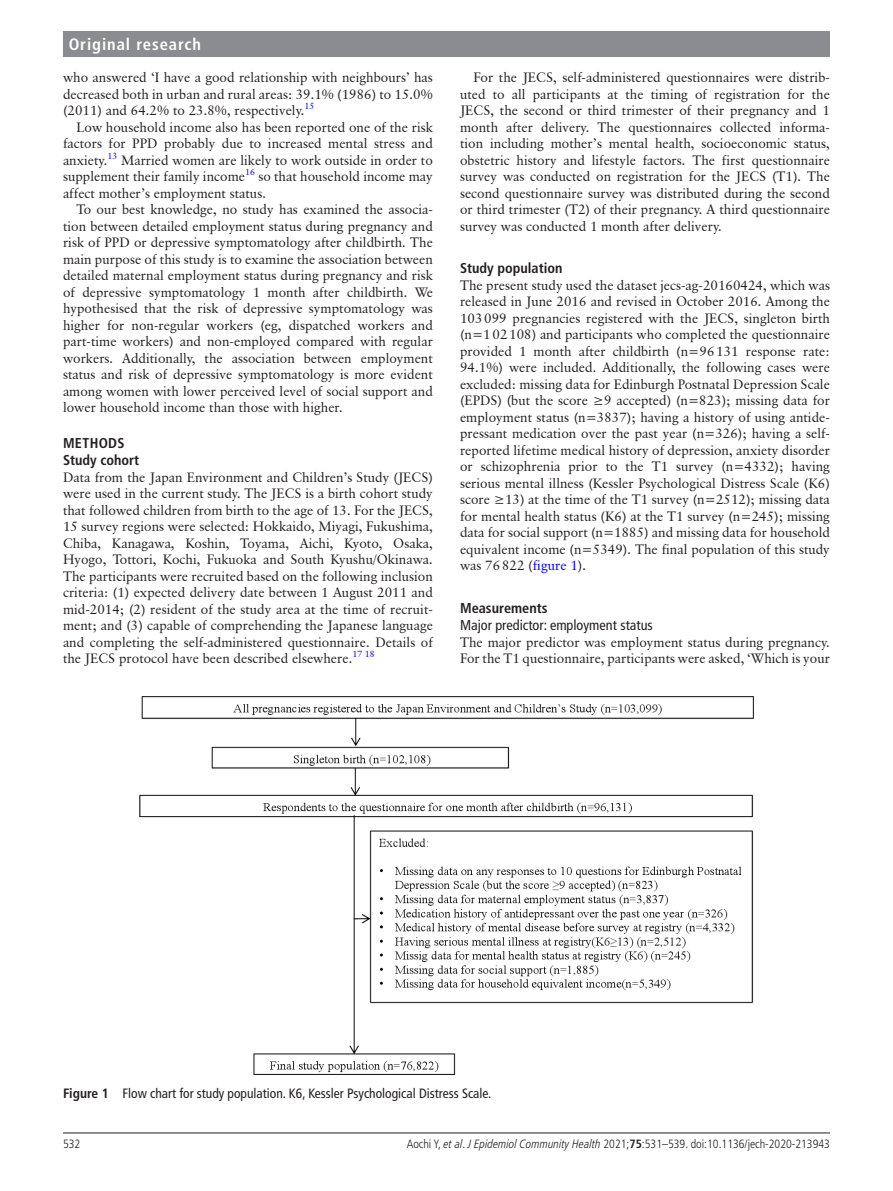
<style>
.page{position:relative;width:893px;height:1191px;background:#fff}
.page>*{position:absolute;margin:0;border:0;box-sizing:border-box;transform-origin:0 0}
.t1{font:700 condensed 16.5px "Frutiger LT Pro";letter-spacing:.055em;color:#fff}
.t2{font:700 condensed 14.25px/17.2px "Frutiger LT Pro";color:#231f20}
.t3{font:condensed 14.25px "Frutiger LT Pro";color:#231f20}
.t4{font:13.5px/16.5px "Classical Garamond BT";color:#231f20;text-align:justify}
.t5{font:condensed 13.5px "Frutiger LT Pro";color:#231f20}
.t6{font:300 condensed 12px "Frutiger LT Pro";color:#231f20}
.s1{color:#00f}
.s2{font-weight:700}
.s3{font-style:italic}
</style>
<div class="page">
<hr style="left:63px;top:1132px;width:767px;height:1px;background:#231f20">
<div style="left:63px;top:31px;width:767px;height:25px;background:#8a8c8f"></div>
<img style="left:140px;top:696px;width:613px;height:378px">
<p class="t1" style="left:69px;top:34px;width:134px">Original research</p>
<p class="t4" style="left:63px;top:69px;width:371px">who answered ‘I have a good relationship with neighbours’ has decreased both in urban and rural areas: 39.1% (1986) to 15.0% (2011) and 64.2% to 23.8%, respectively.<sup>15</sup></p>
<p class="t4" style="left:63px;top:119px;width:371px;text-indent:14px">Low household income also has been reported one of the risk factors for PPD probably due to increased mental stress and anxiety.<sup>13</sup> Married women are likely to work outside in order to supplement their family income<sup>16</sup> so that household income may affect mother’s employment status.</p>
<p class="t4" style="left:63px;top:201px;width:371px;text-indent:14px">To our best knowledge, no study has examined the associa&shy;tion between detailed employment status during pregnancy and risk of PPD or depressive symptomatology after childbirth. The main purpose of this study is to examine the association between detailed maternal employment status during pregnancy and risk of depressive symptomatology 1 month after childbirth. We hypothesised that the risk of depressive symptomatology was higher for non-regular workers (eg, dispatched workers and part-time workers) and non-employed compared with regular workers. Additionally, the association between employment status and risk of depressive symptomatology is more evident among women with lower perceived level of social support and lower household income than those with higher.</p>
<p class="t2" style="left:63px;top:434px;width:78px">METHODS<br>Study cohort</p>
<p class="t4" style="left:63px;top:468px;width:371px">Data from the Japan Environment and Children’s Study (JECS) were used in the current study. The JECS is a birth cohort study that followed children from birth to the age of 13. For the JECS, 15 survey regions were selected: Hokkaido, Miyagi, Fukushima, Chiba, Kanagawa, Koshin, Toyama, Aichi, Kyoto, Osaka, Hyogo, Tottori, Kochi, Fukuoka and South Kyushu/Okinawa.<br>The participants were recruited based on the following inclusion criteria: (1) expected delivery date between 1 August 2011 and mid-2014; (2) resident of the study area at the time of recruit&shy;ment; and (3) capable of comprehending the Japanese language and completing the self-administered questionnaire. Details of the JECS protocol have been described elsewhere.<sup>17</sup> <sup>18</sup></p>
<p class="t4" style="left:460px;top:69px;width:371px;text-indent:14px">For the JECS, self-administered questionnaires were distrib&shy;uted to all participants at the timing of registration for the JECS, the second or third trimester of their pregnancy and 1 month after delivery. The questionnaires collected informa&shy;tion including mother’s mental health, socioeconomic status, obstetric history and lifestyle factors. The first questionnaire survey was conducted on registration for the JECS (T1). The second questionnaire survey was distributed during the second or third trimester (T2) of their pregnancy. A third questionnaire survey was conducted 1 month after delivery.</p>
<p class="t2" style="left:460px;top:260px;width:104px">Study population</p>
<p class="t4" style="left:460px;top:277px;width:371px">The present study used the dataset jecs-ag-20160424, which was released in June 2016 and revised in October 2016. Among the 103099 pregnancies registered with the JECS, singleton birth (n=102108) and participants who completed the questionnaire provided 1 month after childbirth (n=96131 response rate:<br>94.1%) were included. Additionally, the following cases were excluded: missing data for Edinburgh Postnatal Depression Scale (EPDS) (but the score ≥9 accepted) (n=823); missing data for employment status (n=3837); having a history of using antide&shy;pressant medication over the past year (n=326); having a self&shy;reported lifetime medical history of depression, anxiety disorder or schizophrenia prior to the T1 survey (n=4332); having serious mental illness (Kessler Psychological Distress Scale (K6) score ≥13) at the time of the T1 survey (n=2512); missing data for mental health status (K6) at the T1 survey (n=245); missing data for social support (n=1885) and missing data for household equivalent income (n=5349). The final population of this study was 76822 (<span class="s1">figure 1</span>).</p>
<p class="t2" style="left:460px;top:599px;width:89px">Measurements</p>
<p class="t3" style="left:460px;top:617px;width:194px">Major predictor: employment status</p>
<p class="t4" style="left:460px;top:633px;width:371px">The major predictor was employment status during pregnancy.<br>For the T1 questionnaire, participants were asked, ‘Which is your</p>
<p class="t5" style="left:63px;top:1085px;width:430px"><span class="s2">Figure 1</span> Flow chart for study population. K6, Kessler Psychological Distress Scale.</p>
<p class="t6" style="left:63px;top:1136px;width:19px">532</p>
<p class="t6" style="left:407px;top:1136px;width:425px">Aochi Y, <span class="s3">et al</span>. <span class="s3">J Epidemiol Community Health</span> 2021;<span class="s2">75</span>:531–539. doi:10.1136/jech-2020-213943</p>
</div>
